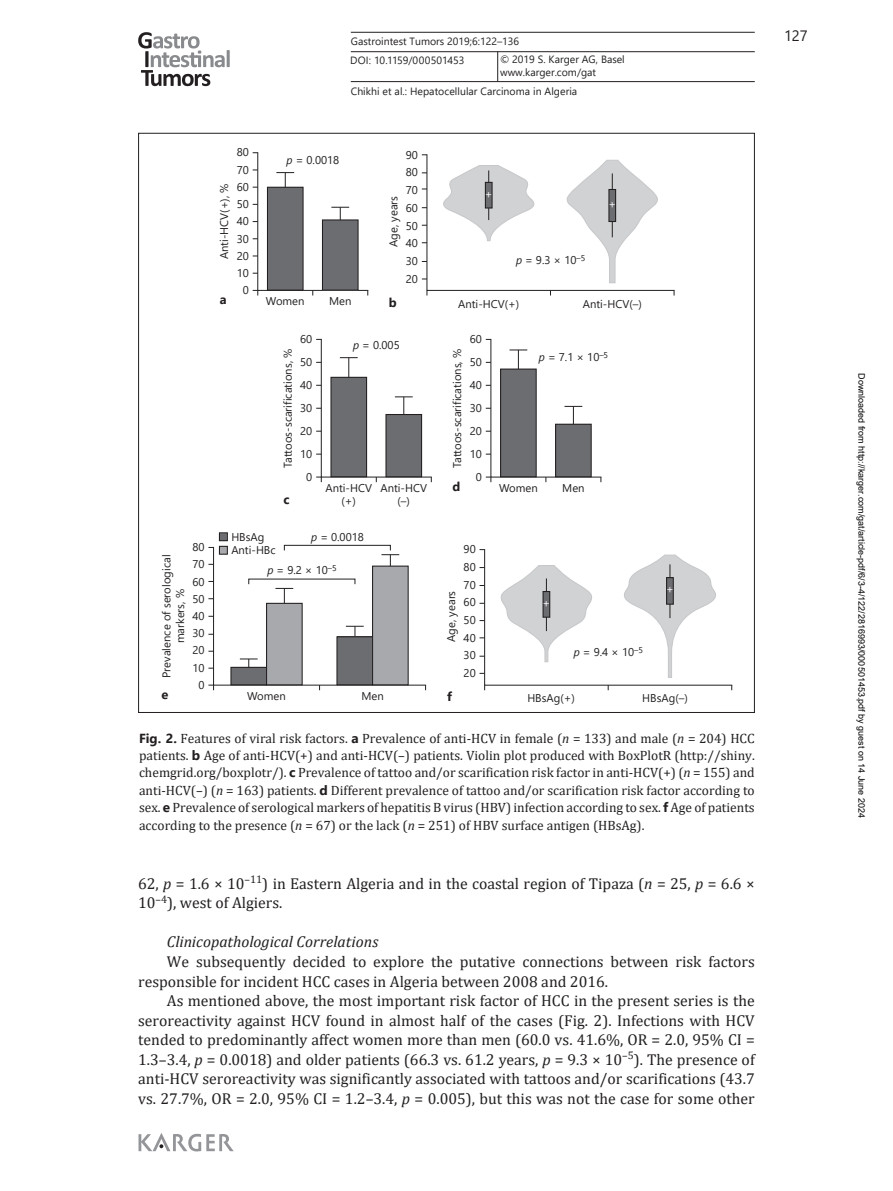
<style>
.page{position:relative;width:893px;height:1191px;background:#fff}
.page>*{position:absolute;margin:0;border:0;box-sizing:border-box;transform-origin:0 0}
.t1{font:15.75px/19.5px "Cambria";color:#231f20}
.t2{font:italic 15.75px "Cambria";letter-spacing:-.005em;color:#231f20}
.t3{font:15px "Segoe UI";color:#231f20}
.t4{font:13.5px/17.4px "Cambria";color:#231f20;text-align:justify}
.t5{font:700 12.75px "Segoe UI";color:#231f20}
.t6{font:11.25px/17.7px "Segoe UI";color:#231f20;text-align:center}
.t7{font:11.25px "Segoe UI";color:#fff}
.t8{font:10.5px "Segoe UI";color:#231f20}
.t9{font:9px "Arial";color:#000}
.s1{font-style:italic}
.s2{color:#6c6d70}
.s3{color:#a8a9ad}
.s4{font-family:"Segoe UI";font-weight:700;font-size:13.2px}
.s5{font-family:"Segoe UI";font-weight:700}
</style>
<div class="page">
<svg style="left:138px;top:32px;width:92px;height:54px"></svg>
<hr style="left:351px;top:51px;width:404px;height:1px;background:#231f20">
<hr style="left:351px;top:81px;width:404px;height:1px;background:#231f20">
<svg style="left:497px;top:52px;width:1px;height:29px"></svg>
<hr style="left:351px;top:32px;width:404px;height:1px;background:#231f20">
<svg style="left:139px;top:1133px;width:95px;height:18px"></svg>
<svg style="left:253px;top:152px;width:115px;height:143px"></svg>
<svg style="left:422px;top:154px;width:253px;height:141px"></svg>
<hr style="left:488px;top:170px;width:1px;height:50px;background:#231f20">
<div style="left:485px;top:182px;width:7px;height:26px;background:#6c6d70"></div>
<div style="left:485px;top:182px;width:8px;height:26px;border:1px solid #231f20"></div>
<svg style="left:316px;top:339px;width:116px;height:143px"></svg>
<svg style="left:486px;top:339px;width:116px;height:143px"></svg>
<svg style="left:479px;top:549px;width:253px;height:141px"></svg>
<hr style="left:670px;top:564px;width:1px;height:54px;background:#231f20">
<div style="left:667px;top:577px;width:6px;height:27px;background:#6c6d70"></div>
<div style="left:666px;top:577px;width:8px;height:28px;border:1px solid #231f20"></div>
<div style="left:284px;top:545px;width:107px;height:6px;border:1px solid #231f20"></div>
<svg style="left:208px;top:547px;width:218px;height:143px"></svg>
<div style="left:219px;top:532px;width:9px;height:9px;border:1px solid #231f20"></div>
<div style="left:219px;top:546px;width:9px;height:9px;border:1px solid #231f20"></div>
<p class="t8" style="left:351px;top:31px;width:170px">Gastrointest Tumors 2019;6:122–136</p>
<p class="t8" style="left:350px;top:50px;width:116px">DOI: 10.1159/000501453</p>
<p class="t8" style="left:500px;top:49px;width:126px">© 2019 S. Karger AG, Basel</p>
<p class="t8" style="left:500px;top:62px;width:98px">www.karger.com/gat</p>
<p class="t6" style="left:237px;top:143px;width:14px">80</p>
<p class="t6" style="left:237px;top:160px;width:14px">70</p>
<p class="t6" style="left:237px;top:177px;width:14px">60</p>
<p class="t6" style="left:214px;top:259px;width:77px;rotate:-90deg">Anti-HCV(+), %</p>
<p class="t6" style="left:237px;top:194px;width:14px">50</p>
<p class="t6" style="left:237px;top:211px;width:14px">40</p>
<p class="t6" style="left:237px;top:229px;width:14px">30</p>
<p class="t6" style="left:237px;top:246px;width:14px">20</p>
<p class="t6" style="left:237px;top:263px;width:14px">10</p>
<p class="t6" style="left:243px;top:280px;width:8px">0</p>
<p class="t8" style="left:351px;top:81px;width:228px">Chikhi et al.: Hepatocellular Carcinoma in Algeria</p>
<p class="t6" style="left:287px;top:150px;width:54px"><span class="s1">p</span> = 0.0018</p>
<p class="t6" style="left:406px;top:145px;width:14px;text-align:justify">90<br>80<br>70<br>60<br>50<br>40<br>30<br>20</p>
<p class="t6" style="left:384px;top:247px;width:53px;rotate:-90deg">Age, years</p>
<p class="t7" style="left:485px;top:183px;width:9px">+</p>
<p class="t6" style="left:516px;top:250px;width:71px"><span class="s1">p</span> = 9.3 × 10<sup>–5</sup></p>
<p class="t7" style="left:608px;top:193px;width:9px">+</p>
<p class="t6" style="left:266px;top:291px;width:40px">Women</p>
<p class="t6" style="left:329px;top:291px;width:24px">Men</p>
<p class="t5" style="left:220px;top:288px;width:8px">a</p>
<p class="t5" style="left:389px;top:290px;width:9px">b</p>
<p class="t6" style="left:300px;top:329px;width:14px">60</p>
<p class="t6" style="left:278px;top:468px;width:120px;rotate:-90deg">Tattoos-scarifications, %</p>
<p class="t6" style="left:300px;top:352px;width:14px">50</p>
<p class="t6" style="left:300px;top:375px;width:14px">40</p>
<p class="t6" style="left:300px;top:398px;width:14px">30</p>
<p class="t6" style="left:300px;top:421px;width:14px">20</p>
<p class="t6" style="left:300px;top:444px;width:14px">10</p>
<p class="t5" style="left:283px;top:488px;width:8px">c</p>
<p class="t6" style="left:306px;top:467px;width:8px">0</p>
<p class="t6" style="left:353px;top:335px;width:48px"><span class="s1">p</span> = 0.005</p>
<p class="t6" style="left:325px;top:480px;width:48px;line-height:13.5px">Anti-HCV (+)</p>
<p class="t6" style="left:380px;top:480px;width:48px;line-height:13.5px">Anti-HCV (–)</p>
<p class="t6" style="left:311px;top:527px;width:54px"><span class="s1">p</span> = 0.0018</p>
<p class="t6" style="left:219px;top:527px;width:47px"><span class="s2">■</span> HBsAg</p>
<p class="t6" style="left:219px;top:540px;width:59px"><span class="s3">■</span> Anti-HBc</p>
<p class="t6" style="left:192px;top:537px;width:14px">80</p>
<p class="t6" style="left:159px;top:678px;width:125px;line-height:13.5px;rotate:-90deg">Prevalence of serological markers, %</p>
<p class="t6" style="left:267px;top:560px;width:71px"><span class="s1">p</span> = 9.2 × 10<sup>–5</sup></p>
<p class="t6" style="left:192px;top:554px;width:14px">70</p>
<p class="t6" style="left:192px;top:572px;width:14px">60</p>
<p class="t6" style="left:192px;top:589px;width:14px">50</p>
<p class="t6" style="left:192px;top:606px;width:14px">40</p>
<p class="t6" style="left:192px;top:623px;width:14px">30</p>
<p class="t6" style="left:192px;top:640px;width:14px">20</p>
<p class="t6" style="left:192px;top:658px;width:14px">10</p>
<p class="t5" style="left:161px;top:682px;width:8px">e</p>
<p class="t6" style="left:199px;top:675px;width:8px">0</p>
<p class="t6" style="left:247px;top:686px;width:40px">Women</p>
<p class="t6" style="left:361px;top:686px;width:24px">Men</p>
<p class="t6" style="left:458px;top:294px;width:63px">Anti-HCV(+)</p>
<p class="t6" style="left:583px;top:294px;width:61px">Anti-HCV(–)</p>
<p class="t6" style="left:470px;top:329px;width:14px">60</p>
<p class="t6" style="left:447px;top:468px;width:120px;rotate:-90deg">Tattoos-scarifications, %</p>
<p class="t6" style="left:470px;top:352px;width:14px">50</p>
<p class="t6" style="left:470px;top:375px;width:14px">40</p>
<p class="t6" style="left:470px;top:398px;width:14px">30</p>
<p class="t6" style="left:470px;top:421px;width:14px">20</p>
<p class="t6" style="left:470px;top:444px;width:14px">10</p>
<p class="t5" style="left:452px;top:474px;width:9px">d</p>
<p class="t6" style="left:476px;top:467px;width:8px">0</p>
<p class="t6" style="left:539px;top:347px;width:71px"><span class="s1">p</span> = 7.1 × 10<sup>–5</sup></p>
<p class="t6" style="left:499px;top:478px;width:40px">Women</p>
<p class="t6" style="left:562px;top:478px;width:24px">Men</p>
<p class="t6" style="left:464px;top:539px;width:14px;text-align:justify">90<br>80<br>70<br>60<br>50<br>40<br>30<br>20</p>
<p class="t6" style="left:441px;top:642px;width:53px;rotate:-90deg">Age, years</p>
<p class="t7" style="left:543px;top:592px;width:9px">+</p>
<p class="t6" style="left:574px;top:642px;width:71px"><span class="s1">p</span> = 9.4 × 10<sup>–5</sup></p>
<p class="t7" style="left:666px;top:579px;width:9px">+</p>
<p class="t5" style="left:447px;top:685px;width:6px">f</p>
<p class="t6" style="left:527px;top:688px;width:49px">HBsAg(+)</p>
<p class="t6" style="left:642px;top:688px;width:47px">HBsAg(–)</p>
<p class="t4" style="left:139px;top:729px;width:617px"><span class="s4">Fig. 2.</span> Features of viral risk factors. <span class="s5">a</span> Prevalence of anti-HCV in female (<span class="s1">n</span> = 133) and male (<span class="s1">n</span> = 204) HCC patients. <span class="s5">b</span> Age of anti-HCV(+) and anti-HCV(–) patients. Violin plot produced with BoxPlotR (http://shiny. chemgrid.org/boxplotr/). <span class="s5">c</span> Prevalence of tattoo and/or scarification risk factor in anti-HCV(+) (<span class="s1">n</span> = 155) and anti-HCV(–) (<span class="s1">n</span> = 163) patients. <span class="s5">d</span> Different prevalence of tattoo and/or scarification risk factor according to sex. <span class="s5">e</span> Prevalence of serological markers of hepatitis B virus (HBV) infection according to sex. <span class="s5">f</span> Age of patients according to the presence (<span class="s1">n</span> = 67) or the lack (<span class="s1">n</span> = 251) of HBV surface antigen (HBsAg).</p>
<p class="t1" style="left:138px;top:873px;width:618px">62, <span class="s1">p</span> = 1.6 × 10<sup>–11</sup>) in Eastern Algeria and in the coastal region of Tipaza (<span class="s1">n</span> = 25, <span class="s1">p</span> = 6.6 ×<br>10<sup>–4</sup>), west of Algiers.</p>
<p class="t2" style="left:167px;top:931px;width:213px">Clinicopathological Correlations</p>
<p class="t1" style="left:138px;top:951px;width:618px;text-indent:29px">We subsequently decided to explore the putative connections between risk factors responsible for incident HCC cases in Algeria between 2008 and 2016.</p>
<p class="t1" style="left:138px;top:991px;width:618px;text-align:justify;text-indent:29px">As mentioned above, the most important risk factor of HCC in the present series is the seroreactivity against HCV found in almost half of the cases (Fig. 2). Infections with HCV tended to predominantly affect women more than men (60.0 vs. 41.6%, OR = 2.0, 95% CI = 1.3–3.4, <span class="s1">p</span> = 0.0018) and older patients (66.3 vs. 61.2 years, <span class="s1">p</span> = 9.3 × 10<sup>–5</sup>). The presence of anti-HCV seroreactivity was significantly associated with tattoos and/or scarifications (43.7 vs. 27.7%, OR = 2.0, 95% CI = 1.2–3.4, <span class="s1">p</span> = 0.005), but this was not the case for some other</p>
<p class="t3" style="left:784px;top:22px;width:25px">127</p>
<p class="t9" style="left:865px;top:373px;width:446px;rotate:90deg">Downloaded from http://karger.com/gat/article-pdf/6/3-4/122/2816993/000501453.pdf by guest on 14 June 2024</p>
</div>
